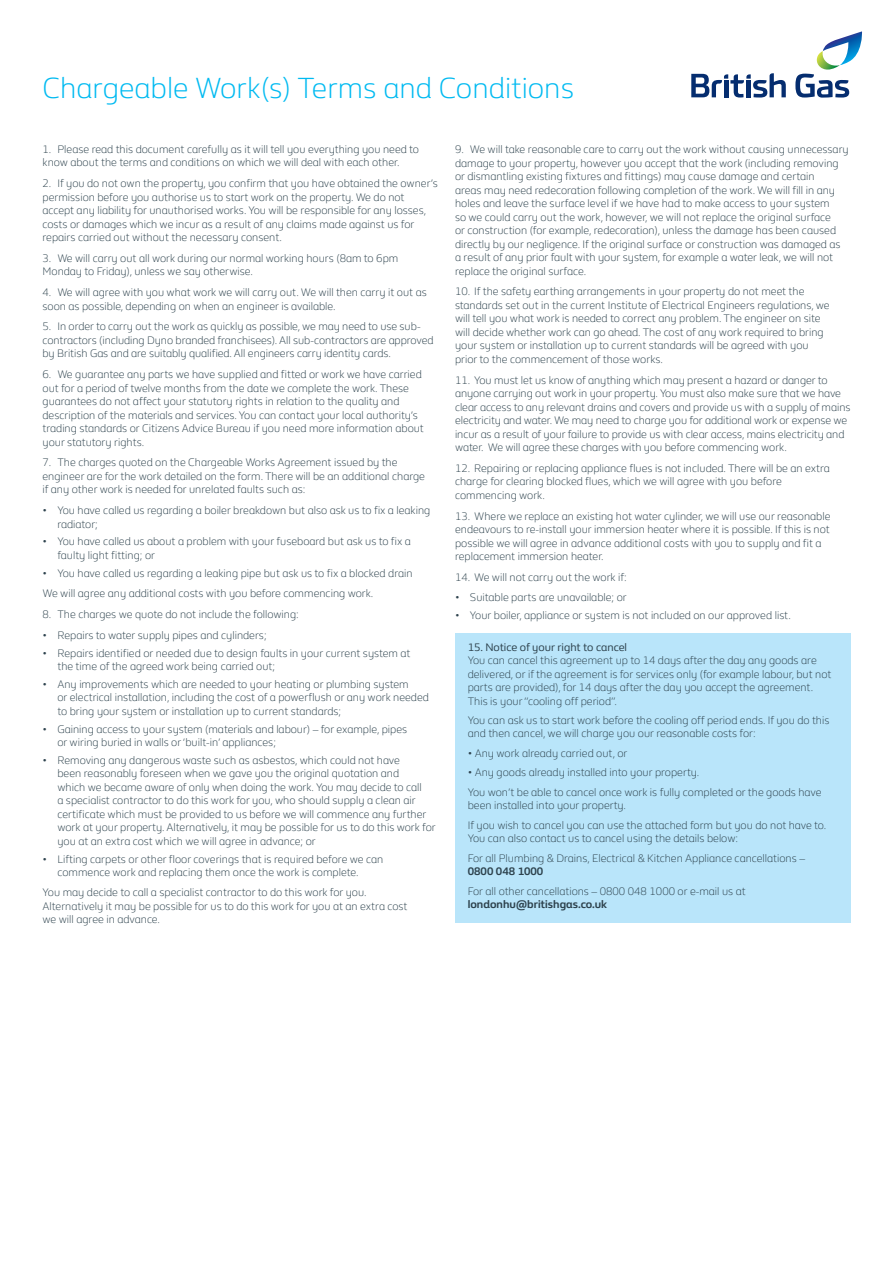
<style>
.page{position:relative;width:893px;height:1263px;background:#fff}
.page>*{position:absolute;margin:0;border:0;box-sizing:border-box;transform-origin:0 0}
.t1{font:300 30px "BG Flame";color:#00baf1}
.t2{font:300 11.25px/13.5px "BG Flame";color:#2d424d}
.t3{font:700 11.25px "BG Flame";color:#2d424d}
.t4{font:11.25px "BG Flame";color:#2d424d}
</style>
<div class="page">
<div style="left:455px;top:634px;width:395px;height:289px;background:#b9e5fa"></div>
<svg style="left:691px;top:73px;width:95px;height:25px"></svg>
<svg style="left:795px;top:32px;width:67px;height:66px"></svg>
<h1 class="t1" style="left:43px;top:68px;width:533px">Chargeable Work(s) Terms and Conditions</h1>
<p class="t2" style="left:43px;top:142px;width:378px">1. Please read this document carefully as it will tell you everything you need to know about the terms and conditions on which we will deal with each other.</p>
<p class="t2" style="left:43px;top:176px;width:397px">2. If you do not own the property, you confirm that you have obtained the owner’s permission before you authorise us to start work on the property. We do not accept any liability for unauthorised works. You will be responsible for any losses, costs or damages which we incur as a result of any claims made against us for repairs carried out without the necessary consent.</p>
<p class="t2" style="left:43px;top:251px;width:357px">3. We will carry out all work during our normal working hours (8am to 6pm<br>Monday to Friday), unless we say otherwise.</p>
<p class="t2" style="left:43px;top:285px;width:386px">4. We will agree with you what work we will carry out. We will then carry it out as soon as possible, depending on when an engineer is available.</p>
<p class="t2" style="left:43px;top:319px;width:393px">5. In order to carry out the work as quickly as possible, we may need to use sub&shy;contractors (including Dyno branded franchisees). All sub-contractors are approved by British Gas and are suitably qualified. All engineers carry identity cards.</p>
<p class="t2" style="left:43px;top:367px;width:383px">6. We guarantee any parts we have supplied and fitted or work we have carried out for a period of twelve months from the date we complete the work. These guarantees do not affect your statutory rights in relation to the quality and description of the materials and services. You can contact your local authority’s trading standards or Citizens Advice Bureau if you need more information about your statutory rights.</p>
<p class="t2" style="left:43px;top:455px;width:384px">7. The charges quoted on the Chargeable Works Agreement issued by the engineer are for the work detailed on the form. There will be an additional charge if any other work is needed for unrelated faults such as:</p>
<p class="t2" style="left:57px;top:503px;width:374px;text-indent:-15px">• You have called us regarding a boiler breakdown but also ask us to fix a leaking radiator;</p>
<p class="t2" style="left:57px;top:534px;width:355px;text-indent:-15px">• You have called us about a problem with your fuseboard but ask us to fix a faulty light fitting; or</p>
<p class="t2" style="left:43px;top:562px;width:372px;line-height:20.7px">• You have called us regarding a leaking pipe but ask us to fix a blocked drain<br>We will agree any additional costs with you before commencing work.</p>
<p class="t2" style="left:43px;top:607px;width:258px">8. The charges we quote do not include the following:</p>
<p class="t2" style="left:43px;top:628px;width:226px">• Repairs to water supply pipes and cylinders;</p>
<p class="t2" style="left:57px;top:646px;width:355px;text-indent:-15px">• Repairs identified or needed due to design faults in your current system at the time of the agreed work being carried out;</p>
<p class="t2" style="left:57px;top:677px;width:373px;text-indent:-15px">• Any improvements which are needed to your heating or plumbing system<br>or electrical installation, including the cost of a powerflush or any work needed to bring your system or installation up to current standards;</p>
<p class="t2" style="left:57px;top:722px;width:351px;text-indent:-15px">• Gaining access to your system (materials and labour) – for example, pipes or wiring buried in walls or‘built-in’ appliances;</p>
<p class="t2" style="left:57px;top:753px;width:380px;text-indent:-15px">• Removing any dangerous waste such as asbestos, which could not have<br>been reasonably foreseen when we gave you the original quotation and<br>which we became aware of only when doing the work. You may decide to call<br>a specialist contractor to do this work for you, who should supply a clean air certificate which must be provided to us before we will commence any further work at your property. Alternatively, it may be possible for us to do this work for you at an extra cost which we will agree in advance; or</p>
<p class="t2" style="left:57px;top:852px;width:327px;text-indent:-15px">• Lifting carpets or other floor coverings that is required before we can commence work and replacing them once the work is complete.</p>
<p class="t2" style="left:43px;top:885px;width:366px">You may decide to call a specialist contractor to do this work for you.<br>Alternatively it may be possible for us to do this work for you at an extra cost we will agree in advance.</p>
<p class="t2" style="left:455px;top:142px;width:395px">9. We will take reasonable care to carry out the work without causing unnecessary damage to your property, however you accept that the work (including removing or dismantling existing fixtures and fittings) may cause damage and certain<br>areas may need redecoration following completion of the work. We will fill in any holes and leave the surface level if we have had to make access to your system<br>so we could carry out the work, however, we will not replace the original surface<br>or construction (for example, redecoration), unless the damage has been caused directly by our negligence. If the original surface or construction was damaged as a result of any prior fault with your system, for example a water leak, we will not replace the original surface.</p>
<p class="t2" style="left:455px;top:284px;width:376px">10. If the safety earthing arrangements in your property do not meet the standards set out in the current Institute of Electrical Engineers regulations, we will tell you what work is needed to correct any problem. The engineer on site will decide whether work can go ahead. The cost of any work required to bring your system or installation up to current standards will be agreed with you prior to the commencement of those works.</p>
<p class="t2" style="left:455px;top:372px;width:397px">11. You must let us know of anything which may present a hazard or danger to anyone carrying out work in your property. You must also make sure that we have clear access to any relevant drains and covers and provide us with a supply of mains electricity and water. We may need to charge you for additional work or expense we incur as a result of your failure to provide us with clear access, mains electricity and water. We will agree these charges with you before commencing work.</p>
<p class="t2" style="left:455px;top:461px;width:376px">12. Repairing or replacing appliance flues is not included. There will be an extra charge for clearing blocked flues, which we will agree with you before commencing work.</p>
<p class="t2" style="left:455px;top:508px;width:377px">13. Where we replace an existing hot water cylinder, we will use our reasonable endeavours to re-install your immersion heater where it is possible. If this is not possible we will agree in advance additional costs with you to supply and fit a replacement immersion heater.</p>
<p class="t2" style="left:455px;top:570px;width:173px">14. We will not carry out the work if:</p>
<p class="t2" style="left:455px;top:590px;width:173px">• Suitable parts are unavailable; or</p>
<p class="t2" style="left:455px;top:608px;width:337px">• Your boiler, appliance or system is not included on our approved list.</p>
<p class="t4" style="left:468px;top:639px;width:161px">15. Notice of your right to cancel</p>
<p class="t2" style="left:468px;top:653px;width:365px">You can cancel this agreement up to 14 days after the day any goods are delivered, or if the agreement is for services only (for example labour, but not parts are provided), for 14 days after the day you accept the agreement.<br>This is your “cooling off period”.</p>
<p class="t2" style="left:468px;top:713px;width:363px">You can ask us to start work before the cooling off period ends. If you do this and then cancel, we will charge you our reasonable costs for:</p>
<p class="t2" style="left:468px;top:746px;width:161px">• Any work already carried out, or</p>
<p class="t2" style="left:468px;top:762px;width:355px;line-height:19.5px">• Any goods already installed into your property.<br>You won’t be able to cancel once work is fully completed or the goods have</p>
<p class="t2" style="left:468px;top:795px;width:360px;line-height:19.5px">been installed into your property.<br>If you wish to cancel you can use the attached form but you do not have to.</p>
<p class="t2" style="left:468px;top:828px;width:339px;line-height:19.5px">You can also contact us to cancel using the details below:<br>For all Plumbing &amp; Drains, Electrical &amp; Kitchen Appliance cancellations –</p>
<p class="t3" style="left:468px;top:864px;width:77px">0800 048 1000</p>
<p class="t2" style="left:468px;top:884px;width:279px">For all other cancellations – 0800 048 1000 or e-mail us at</p>
<p class="t3" style="left:468px;top:897px;width:141px">londonhu@britishgas.co.uk</p>
</div>
